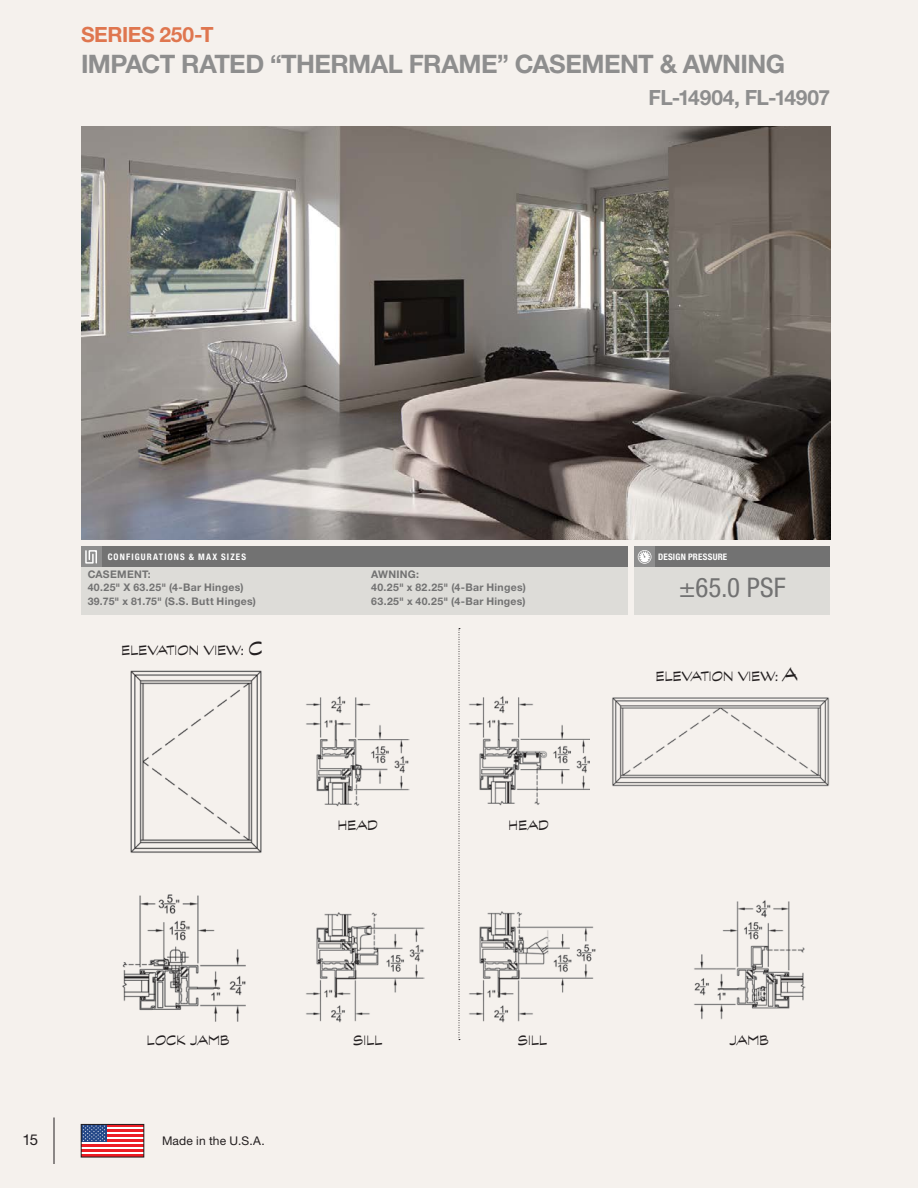
<style>
.page{position:relative;width:918px;height:1188px;background:#f5f1ed}
.page>*{position:absolute;margin:0;border:0;box-sizing:border-box;transform-origin:0 0}
.t1{font:condensed 27px "Helvetica Neue LT Std";color:#727272}
.t2{font:700 25.5px "Helvetica Neue LT Std";letter-spacing:-.025em;color:#8e8e8e}
.t3{font:700 21px "Helvetica Neue LT Std";letter-spacing:-.02em;color:#8e8e8e}
.t4{font:700 21px "Helvetica Neue LT Std";letter-spacing:-.015em;color:#df764f}
.t5{font:15px "Graphite Std";letter-spacing:.015em;color:#231f20}
.t6{font:15px "Helvetica Neue LT Std";color:#231f20}
.t7{font:12px "Helvetica Neue LT Std";letter-spacing:.01em;color:#231f20}
.t8{font:700 10.5px/13.5px "Helvetica Neue LT Std";letter-spacing:.025em;color:#727272}
.t9{font:700 condensed 9px "Helvetica Neue LT Std";letter-spacing:.12em;color:#fff}
.t10{font:700 condensed 9px "Helvetica Neue LT Std";letter-spacing:.025em;color:#fff}
.s1{font-size:21px}
</style>
<div class="page">
<svg style="left:83px;top:1127px;width:59px;height:28px"></svg>
<hr style="left:107px;top:1124px;width:37px;height:3px;background:#ed1d24">
<hr style="left:107px;top:1129px;width:37px;height:3px;background:#ed1d24">
<hr style="left:107px;top:1134px;width:37px;height:3px;background:#ed1d24">
<hr style="left:107px;top:1139px;width:37px;height:3px;background:#ed1d24">
<hr style="left:81px;top:1145px;width:63px;height:2px;background:#ed1d24">
<hr style="left:81px;top:1150px;width:63px;height:2px;background:#ed1d24">
<div style="left:81px;top:1124px;width:26px;height:18px;background:#224687"></div>
<svg style="left:83px;top:1126px;width:22px;height:15px"></svg>
<div style="left:81px;top:1124px;width:63px;height:33px;border:1px solid #231f20"></div>
<hr style="left:54px;top:1117px;width:1px;height:47px;background:#231f20">
<img style="left:694px;top:900px;width:111px;height:120px">
<img style="left:306px;top:912px;width:119px;height:111px">
<img style="left:122px;top:894px;width:123px;height:128px">
<svg style="left:459px;top:628px;width:1px;height:412px"></svg>
<img style="left:81px;top:126px;width:749px;height:414px">
<div style="left:634px;top:567px;width:196px;height:47px;background:#dddcd8"></div>
<div style="left:655px;top:547px;width:175px;height:20px;background:#727272"></div>
<div style="left:101px;top:547px;width:527px;height:20px;background:#727272"></div>
<div style="left:81px;top:567px;width:547px;height:47px;background:#dddcd8"></div>
<div style="left:81px;top:547px;width:20px;height:20px;background:#8e8e8e"></div>
<svg style="left:85px;top:550px;width:12px;height:14px"></svg>
<div style="left:634px;top:547px;width:21px;height:20px;background:#8e8e8e"></div>
<svg style="left:638px;top:550px;width:14px;height:14px"></svg>
<img style="left:612px;top:697px;width:217px;height:89px">
<img style="left:469px;top:696px;width:120px;height:110px">
<img style="left:130px;top:670px;width:132px;height:183px">
<img style="left:306px;top:696px;width:104px;height:111px">
<img style="left:469px;top:911px;width:127px;height:112px">
<h3 class="t4" style="left:81px;top:22px;width:134px">SERIES 250-T</h3>
<h2 class="t2" style="left:81px;top:49px;width:706px">IMPACT RATED “THERMAL FRAME” CASEMENT &amp; AWNING</h2>
<h3 class="t3" style="left:649px;top:85px;width:183px">FL-14904, FL-14907</h3>
<p class="t9" style="left:108px;top:551px;width:140px">CONFIGURATIONS &amp; MAX SIZES</p>
<p class="t10" style="left:658px;top:551px;width:71px">DESIGN PRESSURE</p>
<p class="t8" style="left:88px;top:567px;width:170px">CASEMENT:<br>40.25" X 63.25" (4-Bar Hinges)<br>39.75" x 81.75" (S.S. Butt Hinges)</p>
<p class="t8" style="left:371px;top:567px;width:156px">AWNING:<br>40.25" x 82.25" (4-Bar Hinges)<br>63.25" x 40.25" (4-Bar Hinges)</p>
<h1 class="t1" style="left:679px;top:572px;width:108px">±65.0 PSF</h1>
<h3 class="t5" style="left:122px;top:642px;width:142px">ELEVATION VIEW: <span class="s1">C</span></h3>
<h3 class="t5" style="left:338px;top:817px;width:42px">HEAD</h3>
<h3 class="t5" style="left:509px;top:817px;width:42px">HEAD</h3>
<h3 class="t5" style="left:656px;top:669px;width:143px">ELEVATION VIEW: <span class="s1">A</span></h3>
<h3 class="t5" style="left:147px;top:1032px;width:84px">LOCK JAMB</h3>
<h3 class="t5" style="left:353px;top:1032px;width:31px">SILL</h3>
<h3 class="t5" style="left:730px;top:1032px;width:41px">JAMB</h3>
<h3 class="t5" style="left:518px;top:1032px;width:31px">SILL</h3>
<h3 class="t6" style="left:22px;top:1130px;width:17px">15</h3>
<p class="t7" style="left:162px;top:1133px;width:104px">Made in the U.S.A.</p>
</div>
